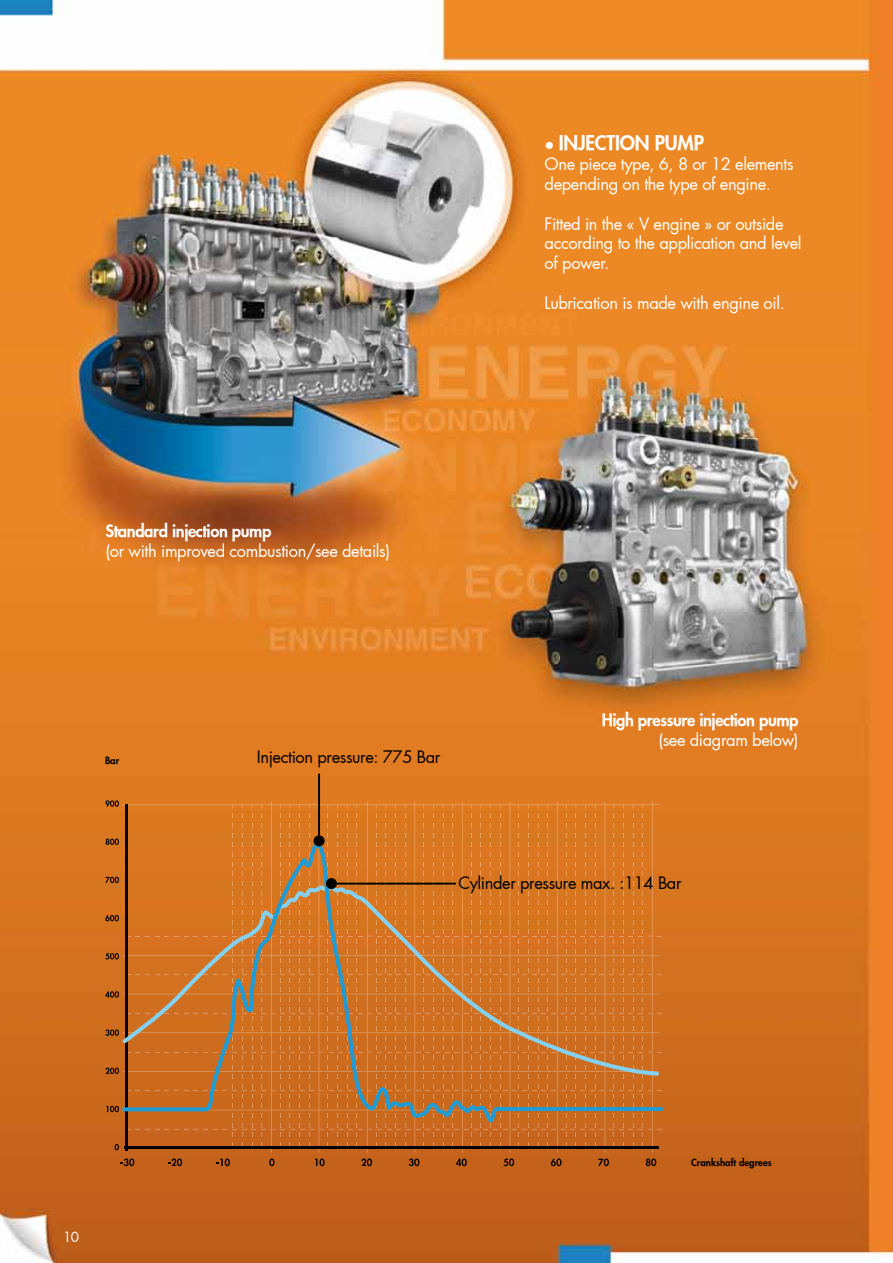
<style>
.page{position:relative;width:893px;height:1263px;background:#fff}
.page>*{position:absolute;margin:0;border:0;box-sizing:border-box;transform-origin:0 0}
.t1{font:800 19.5px "Futura";letter-spacing:-.01em;color:#fff}
.t2{font:16.5px/19.8px "Futura";letter-spacing:-.025em;color:#fff}
.t3{font:16.5px "Futura";letter-spacing:-.025em;color:#000}
.t4{font:800 16.5px "Futura";letter-spacing:-.025em;color:#fff}
.t5{font:13.5px "Futura";color:#fff}
.t6{font:800 9.6px "Futura";color:#000}
.s1{font-family:"Arial";font-weight:400;font-size:16.5px}
</style>
<div class="page">
<img style="left:0;top:0;width:893px;height:1263px">
<svg style="left:123px;top:802px;width:536px;height:350px;background:#d77523"></svg>
<svg style="left:327px;top:813px;width:36px;height:333px;background:#d27223"></svg>
<svg style="left:280px;top:813px;width:34px;height:333px;background:#d27223"></svg>
<svg style="left:376px;top:813px;width:267px;height:333px;background:#d27222"></svg>
<hr style="left:124px;top:1146px;width:535px;height:3px;background:#000">
<hr style="left:126px;top:805px;width:2px;height:346px;background:#000">
<svg style="left:105px;top:800px;width:14px;height:7px"></svg>
<svg style="left:105px;top:813px;width:161px;height:337px;background:#c3681d"></svg>
<svg style="left:121px;top:1158px;width:13px;height:8px"></svg>
<svg style="left:168px;top:1158px;width:14px;height:8px"></svg>
<svg style="left:216px;top:1158px;width:14px;height:8px"></svg>
<svg style="left:269px;top:1158px;width:5px;height:8px"></svg>
<svg style="left:315px;top:1158px;width:10px;height:8px"></svg>
<svg style="left:361px;top:1158px;width:11px;height:8px"></svg>
<svg style="left:409px;top:1158px;width:10px;height:8px"></svg>
<svg style="left:456px;top:1158px;width:11px;height:8px"></svg>
<svg style="left:504px;top:1158px;width:10px;height:8px"></svg>
<svg style="left:551px;top:1158px;width:11px;height:8px"></svg>
<svg style="left:598px;top:1158px;width:11px;height:8px"></svg>
<svg style="left:646px;top:1158px;width:10px;height:8px"></svg>
<svg style="left:122px;top:843px;width:541px;height:279px;background:#cb742b"></svg>
<hr style="left:330px;top:883px;width:126px;height:1px;background:#000">
<div style="left:326px;top:878px;width:11px;height:11px;background:#000;border-radius:50%"></div>
<hr style="left:318px;top:773px;width:2px;height:69px;background:#000">
<div style="left:314px;top:835px;width:11px;height:11px;background:#000;border-radius:50%"></div>
<p class="t1" style="left:545px;top:131px;width:160px"><span class="s1">●</span> INJECTION PUMP</p>
<p class="t2" style="left:545px;top:154px;width:251px">One piece type, 6, 8 or 12 elements depending on the type of engine.</p>
<p class="t2" style="left:545px;top:214px;width:259px">Fitted in the « V engine » or outside according to the application and level of power.</p>
<p class="t2" style="left:545px;top:293px;width:242px">Lubrication is made with engine oil.</p>
<p class="t4" style="left:106px;top:521px;width:167px">Standard injection pump</p>
<p class="t2" style="left:106px;top:541px;width:286px">(or with improved combustion/see details)</p>
<p class="t6" style="left:105px;top:755px;width:16px">Bar</p>
<p class="t3" style="left:257px;top:746px;width:185px">Injection pressure: 775 Bar</p>
<p class="t4" style="left:602px;top:710px;width:198px">High pressure injection pump</p>
<p class="t2" style="left:658px;top:730px;width:142px">(see diagram below)</p>
<p class="t3" style="left:458px;top:872px;width:225px">Cylinder pressure max. :114 Bar</p>
<p class="t5" style="left:63px;top:1228px;width:18px">10</p>
<p class="t6" style="left:691px;top:1156px;width:82px">Crankshaft degrees</p>
</div>
